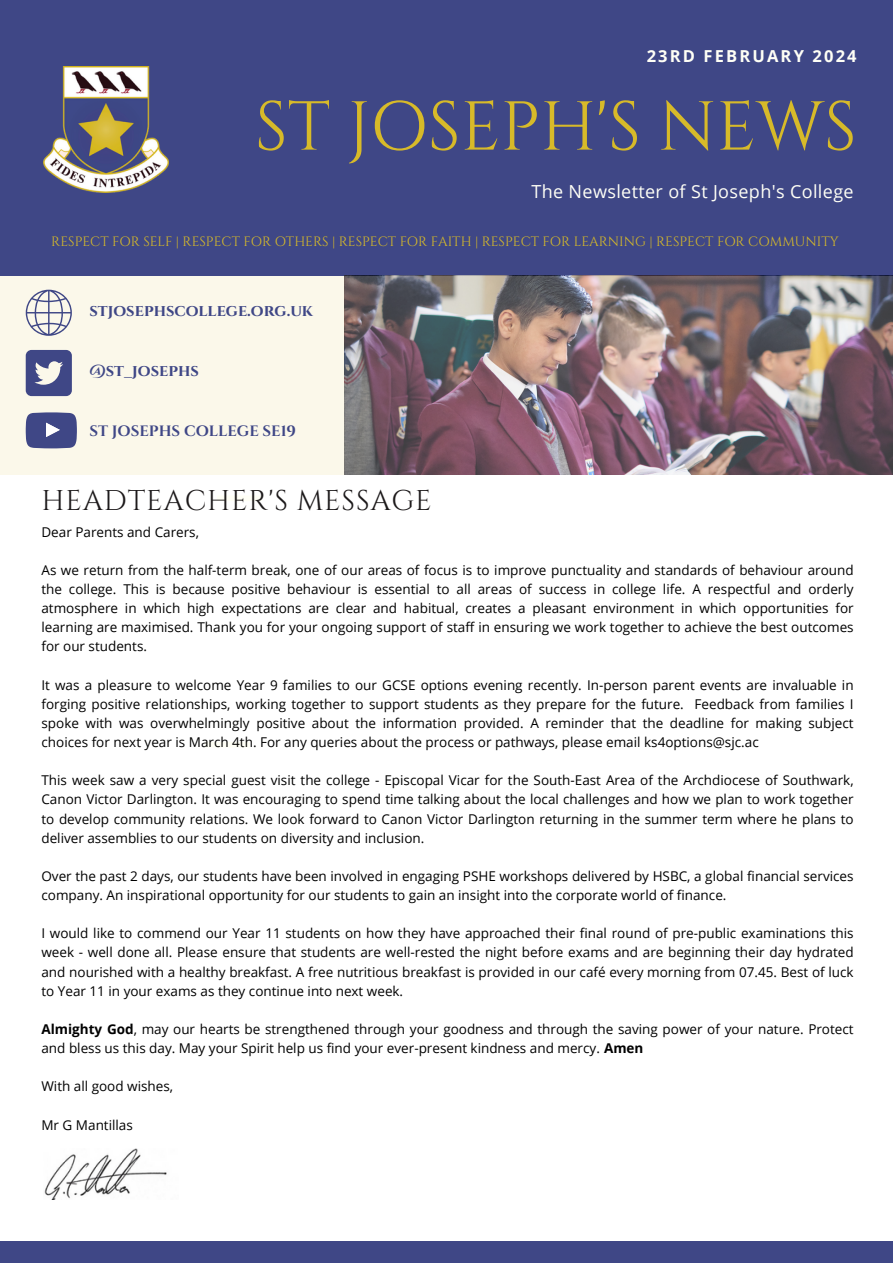
<style>
.page{position:relative;width:893px;height:1264px;background:#fff}
.page>*{position:absolute;margin:0;border:0;box-sizing:border-box;transform-origin:0 0}
.t1{font:69px "Cinzel";color:#d7ba29}
.t2{font:28.5px "Cinzel";letter-spacing:.03em;color:#1c191a}
.t3{font:18px "Open Sans";letter-spacing:.02em;color:#fffff6}
.t4{font:700 16.5px "Cinzel";color:#3f4786}
.t5{font:700 16.5px "Open Sans";letter-spacing:.13em;color:#fffff6}
.t6{font:700 15px "Cinzel";color:#3f4786}
.t7{font:13.5px/19.2px "Open Sans";color:#000;text-align:justify}
.t8{font:13.5px "Cinzel";color:#d7ba29}
.s1{font-weight:700}
</style>
<div class="page">
<div style="left:0;top:1241px;width:892px;height:22px;background:#3f4786"></div>
<div style="left:0;top:242px;width:344px;height:232px;background:#fbf8ea"></div>
<div style="left:217px;top:495px;width:45px;height:6px;background:#fffff6"></div>
<div style="left:205px;top:742px;width:45px;height:5px;background:#fffff6"></div>
<div style="left:0;top:0;width:892px;height:275px;background:#3f4786"></div>
<img style="left:43px;top:66px;width:125px;height:126px">
<svg style="left:26px;top:290px;width:46px;height:46px"></svg>
<svg style="left:26px;top:350px;width:46px;height:46px"></svg>
<svg style="left:26px;top:412px;width:50px;height:36px"></svg>
<img style="left:344px;top:275px;width:548px;height:199px">
<img style="left:44px;top:1148px;width:123px;height:51px">
<p class="t5" style="left:646px;top:44px;width:211px">23RD FEBRUARY 2024</p>
<h5 class="t1" style="left:255px;top:83px;width:603px">ST JOSEPH'S NEWS</h5>
<p class="t3" style="left:531px;top:179px;width:324px">The Newsletter of St Joseph's College</p>
<h1 class="t8" style="left:51px;top:233px;width:788px">RESPECT FOR SELF | RESPECT FOR OTHERS | RESPECT FOR FAITH | RESPECT FOR LEARNING | RESPECT FOR COMMUNITY</h1>
<p class="t4" style="left:89px;top:300px;width:225px">stjosephscollege.org.uk</p>
<p class="t4" style="left:89px;top:360px;width:111px">@st_josephs</p>
<h4 class="t6" style="left:89px;top:421px;width:208px">ST JOSEPHS COLLEGE SE19</h4>
<h4 class="t2" style="left:41px;top:482px;width:391px">HEADTEACHER'S MESSAGE</h4>
<h6 class="t7" style="left:41px;top:521px;width:159px">Dear Parents and Carers,</h6>
<h2 class="t7" style="left:41px;top:560px;width:813px">As we return from the half-term break, one of our areas of focus is to improve punctuality and standards of behaviour around the college. This is because positive behaviour is essential to all areas of success in college life. A respectful and orderly atmosphere in which high expectations are clear and habitual, creates a pleasant environment in which opportunities for learning are maximised. Thank you for your ongoing support of staff in ensuring we work together to achieve the best outcomes for our students.</h2>
<p class="t7" style="left:41px;top:674px;width:813px">It was a pleasure to welcome Year 9 families to our GCSE options evening recently. In-person parent events are invaluable in forging positive relationships, working together to support students as they prepare for the future. Feedback from families I spoke with was overwhelmingly positive about the information provided. A reminder that the deadline for making subject choices for next year is March 4th. For any queries about the process or pathways, please email ks4options@sjc.ac</p>
<p class="t7" style="left:41px;top:770px;width:813px">This week saw a very special guest visit the college - Episcopal Vicar for the South-East Area of the Archdiocese of Southwark, Canon Victor Darlington. It was encouraging to spend time talking about the local challenges and how we plan to work together to develop community relations. We look forward to Canon Victor Darlington returning in the summer term where he plans to deliver assemblies to our students on diversity and inclusion.</p>
<p class="t7" style="left:41px;top:866px;width:813px">Over the past 2 days, our students have been involved in engaging PSHE workshops delivered by HSBC, a global financial services company. An inspirational opportunity for our students to gain an insight into the corporate world of finance.</p>
<p class="t7" style="left:41px;top:923px;width:813px">I would like to commend our Year 11 students on how they have approached their final round of pre-public examinations this week - well done all. Please ensure that students are well-rested the night before exams and are beginning their day hydrated and nourished with a healthy breakfast. A free nutritious breakfast is provided in our café every morning from 07.45. Best of luck to Year 11 in your exams as they continue into next week.</p>
<p class="t7" style="left:41px;top:1019px;width:813px"><span class="s1">Almighty God</span>, may our hearts be strengthened through your goodness and through the saving power of your nature. Protect and bless us this day. May your Spirit help us find your ever-present kindness and mercy. <span class="s1">Amen</span></p>
<p class="t7" style="left:41px;top:1076px;width:133px">With all good wishes,</p>
<p class="t7" style="left:41px;top:1114px;width:93px">Mr G Mantillas</p>
</div>
